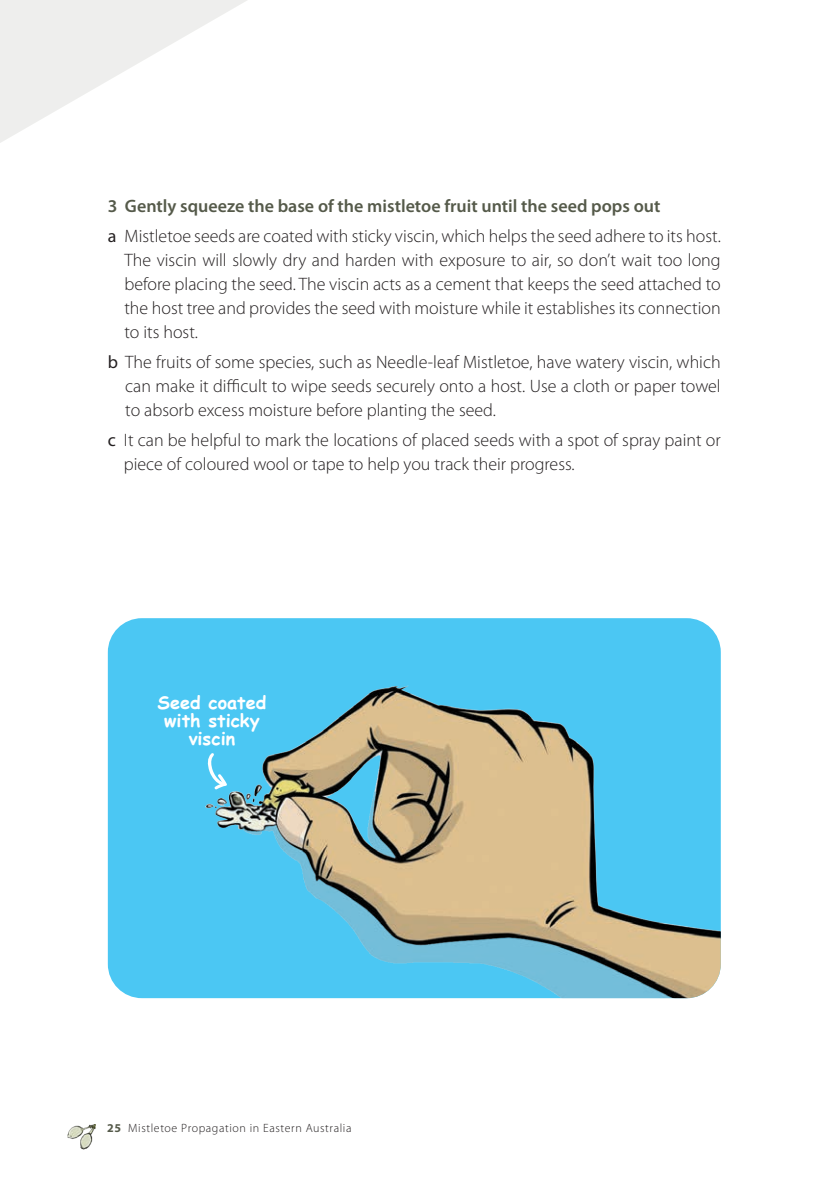
<style>
.page{position:relative;width:840px;height:1191px;background:#fff}
.page>*{position:absolute;margin:0;border:0;box-sizing:border-box;transform-origin:0 0}
.t1{font:300 18px/24px "Myriad Pro";color:#231f20;text-align:justify}
.t2{font:600 18px "Myriad Pro";color:#555a4a}
.t3{font:700 18px/18px "Comic Sans MS";color:#fff;text-align:center}
.t4{font:300 12px "Myriad Pro";letter-spacing:.05em;color:#231f20}
.s1{font-weight:400}
.s2{font-weight:700;color:#555a4a}
</style>
<div class="page">
<img style="left:67px;top:1124px;width:29px;height:25px">
<svg style="left:0;top:0;width:247px;height:143px;fill:#f0f0ef"></svg>
<img style="left:108px;top:618px;width:612px;height:380px">
<svg style="left:207px;top:753px;width:20px;height:36px"></svg>
<p class="t2" style="left:108px;top:194px;width:553px">3 Gently squeeze the base of the mistletoe fruit until the seed pops out</p>
<p class="t1" style="left:124px;top:224px;width:597px;text-indent:-17px"><span class="s1">a</span> Mistletoe seeds are coated with sticky viscin, which helps the seed adhere to its host.<br>The viscin will slowly dry and harden with exposure to air, so don’t wait too long before placing the seed. The viscin acts as a cement that keeps the seed attached to the host tree and provides the seed with moisture while it establishes its connection to its host.</p>
<p class="t1" style="left:125px;top:350px;width:596px;text-indent:-17px"><span class="s1">b</span> The fruits of some species, such as Needle-leaf Mistletoe, have watery viscin, which can make it difficult to wipe seeds securely onto a host. Use a cloth or paper towel to absorb excess moisture before planting the seed.</p>
<p class="t1" style="left:124px;top:428px;width:598px;text-indent:-16px"><span class="s1">c</span> It can be helpful to mark the locations of placed seeds with a spot of spray paint or piece of coloured wool or tape to help you track their progress.</p>
<p class="t3" style="left:157px;top:693px;width:110px">Seed coated with sticky viscin</p>
<p class="t4" style="left:107px;top:1120px;width:245px"><span class="s2">25</span> Mistletoe Propagation in Eastern Australia</p>
</div>
